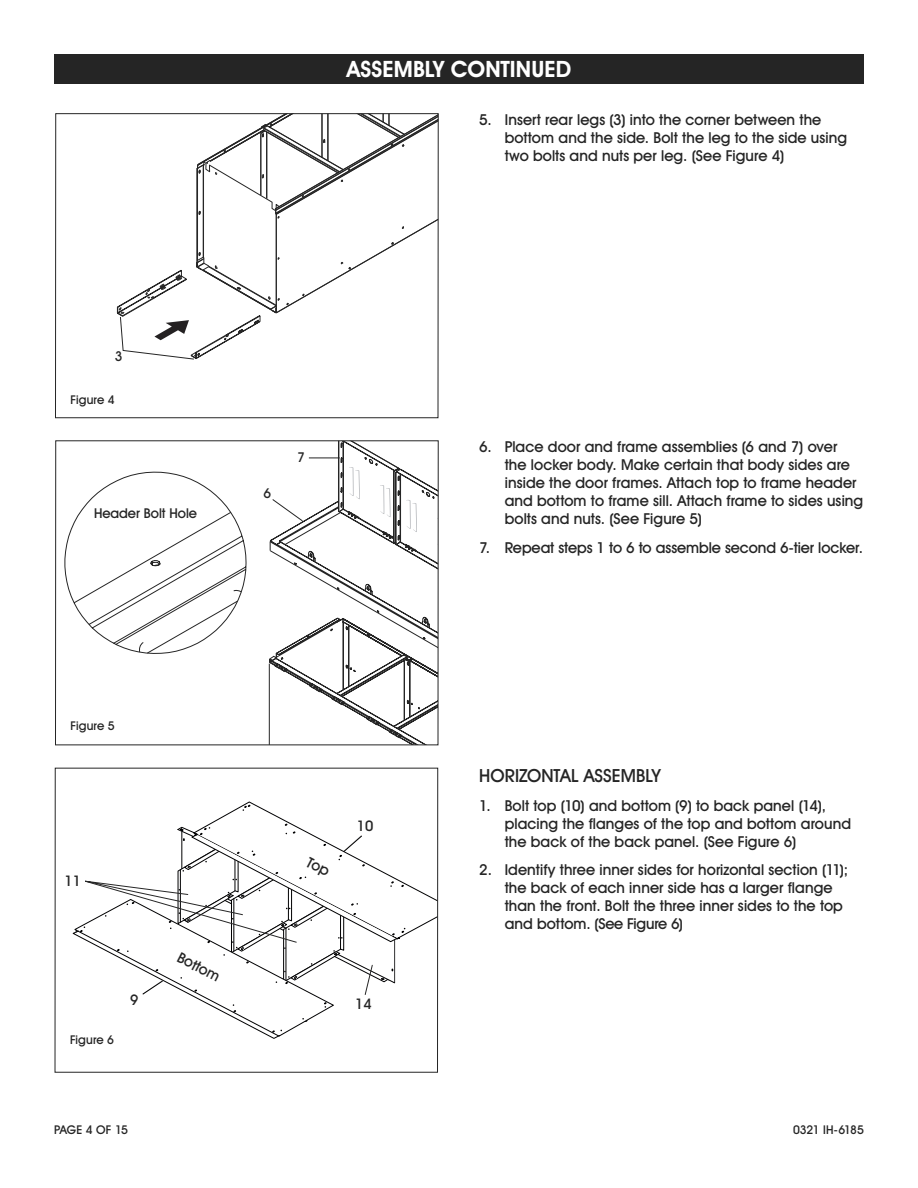
<style>
.page{position:relative;width:918px;height:1188px;background:#fff}
.page>*{position:absolute;margin:0;border:0;box-sizing:border-box;transform-origin:0 0}
.t1{font:700 22.5px "Uline Two Knine";letter-spacing:.005em;color:#fff}
.t2{font:18px "Uline Two Knine";letter-spacing:.005em;color:#252525}
.t3{font:15px/18px "Uline Two Knine";letter-spacing:.005em;color:#252525}
.t4{font:14.55px "Uline Two Knine";color:#252525}
.t5{font:13.5px "Uline Two Knine";color:#252525}
.t6{font:12px "Uline Two Knine";color:#252525}
</style>
<div class="page">
<div style="left:54px;top:54px;width:810px;height:30px;background:#252525"></div>
<svg style="left:65px;top:472px;width:181px;height:182px"></svg>
<svg style="left:117px;top:114px;width:321px;height:246px"></svg>
<svg style="left:269px;top:441px;width:169px;height:304px"></svg>
<svg style="left:72px;top:801px;width:366px;height:238px"></svg>
<h1 class="t1" style="left:347px;top:56px;width:226px">ASSEMBLY CONTINUED</h1>
<p class="t3" style="left:505px;top:110px;width:344px;text-indent:-26px">5. Insert rear legs (3) into the corner between the bottom and the side. Bolt the leg to the side using two bolts and nuts per leg. (See Figure 4)</p>
<p class="t5" style="left:115px;top:348px;width:9px">3</p>
<p class="t6" style="left:70px;top:393px;width:46px">Figure 4</p>
<p class="t5" style="left:94px;top:505px;width:105px">Header Bolt Hole</p>
<p class="t5" style="left:264px;top:485px;width:9px">6</p>
<p class="t5" style="left:297px;top:449px;width:9px">7</p>
<p class="t6" style="left:70px;top:718px;width:46px">Figure 5</p>
<p class="t4" style="left:65px;top:871px;width:18px">11</p>
<p class="t6" style="left:70px;top:1032px;width:46px">Figure 6</p>
<p class="t4" style="left:130px;top:991px;width:10px">9</p>
<p class="t4" style="left:182px;top:949px;width:47px;rotate:27deg">Bottom</p>
<p class="t4" style="left:357px;top:817px;width:18px">10</p>
<p class="t4" style="left:355px;top:995px;width:18px">14</p>
<p class="t3" style="left:505px;top:438px;width:360px;text-indent:-26px">6. Place door and frame assemblies (6 and 7) over<br>the locker body. Make certain that body sides are inside the door frames. Attach top to frame header and bottom to frame sill. Attach frame to sides using bolts and nuts. (See Figure 5)</p>
<p class="t3" style="left:479px;top:539px;width:385px">7. Repeat steps 1 to 6 to assemble second 6-tier locker.</p>
<p class="t2" style="left:479px;top:764px;width:183px">HORIZONTAL ASSEMBLY</p>
<p class="t3" style="left:505px;top:796px;width:348px;text-indent:-26px">1. Bolt top (10) and bottom (9) to back panel (14), placing the flanges of the top and bottom around the back of the back panel. (See Figure 6)</p>
<p class="t3" style="left:505px;top:861px;width:345px;text-indent:-26px">2. Identify three inner sides for horizontal section (11); the back of each inner side has a larger flange than the front. Bolt the three inner sides to the top and bottom. (See Figure 6)</p>
<p class="t6" style="left:54px;top:1122px;width:76px">PAGE 4 OF 15</p>
<p class="t6" style="left:793px;top:1122px;width:72px">0321 IH-6185</p>
</div>
